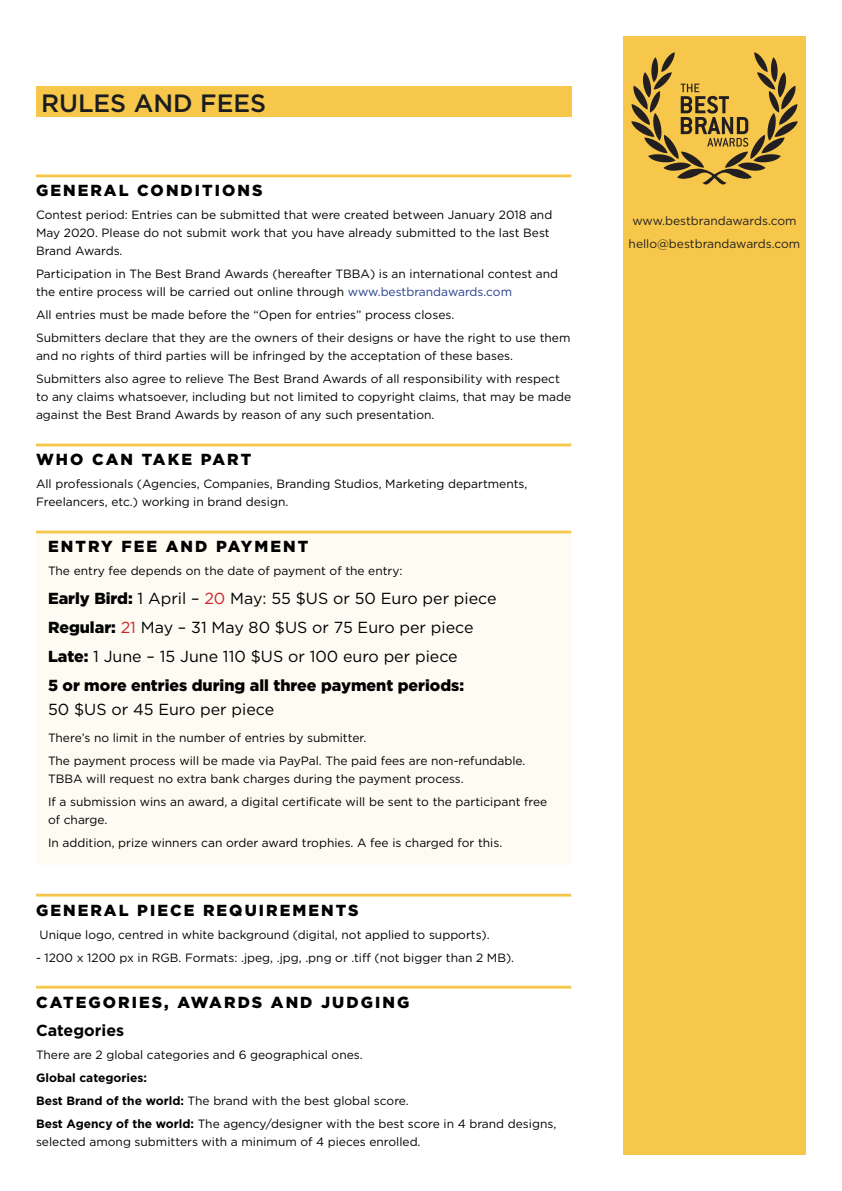
<style>
.page{position:relative;width:842px;height:1191px;background:#fff}
.page>*{position:absolute;margin:0;border:0;box-sizing:border-box;transform-origin:0 0}
.t1{font:500 25px "Gotham";color:#191d21}
.t2{font:16px/29px "Gotham";color:#000}
.t3{font:900 16px "Gotham";letter-spacing:.13em;color:#000}
.t4{font:700 16px "Gotham";color:#000}
.t5{font:12px/23px "Gotham";color:#000}
.t6{font:12px/23px "Gotham";color:#231f20;text-align:center}
.s1{color:#253f8e}
.s2{font-weight:900}
.s3{color:#d1232a}
.s4{font-weight:700}
</style>
<div class="page">
<div style="left:623px;top:36px;width:183px;height:1119px;background:#f6c74a"></div>
<div style="left:36px;top:532px;width:535px;height:332px;background:#fefbf2"></div>
<hr style="left:36px;top:174px;width:535px;height:3px;background:#f6c74a">
<hr style="left:36px;top:443px;width:535px;height:3px;background:#f6c74a">
<hr style="left:36px;top:530px;width:535px;height:3px;background:#f6c74a">
<hr style="left:36px;top:893px;width:535px;height:3px;background:#f6c74a">
<hr style="left:36px;top:985px;width:535px;height:3px;background:#f6c74a">
<svg style="left:631px;top:52px;width:167px;height:133px"></svg>
<div style="left:36px;top:86px;width:535px;height:31px;background:#f6c74a"></div>
<h1 class="t1" style="left:41px;top:89px;width:227px">RULES AND FEES</h1>
<h2 class="t3" style="left:36px;top:181px;width:228px">GENERAL CONDITIONS</h2>
<p class="t5" style="left:36px;top:206px;width:518px;line-height:18px">Contest period: Entries can be submitted that were created between January 2018 and<br>May 2020. Please do not submit work that you have already submitted to the last Best<br>Brand Awards.</p>
<p class="t5" style="left:36px;top:265px;width:524px;line-height:18px">Participation in The Best Brand Awards (hereafter TBBA) is an international contest and the entire process will be carried out online through <span class="s1">www.bestbrandawards.com</span></p>
<p class="t5" style="left:36px;top:303px;width:536px">All entries must be made before the “Open for entries” process closes.<br>Submitters declare that they are the owners of their designs or have the right to use them</p>
<p class="t5" style="left:36px;top:344px;width:525px">and no rights of third parties will be infringed by the acceptation of these bases.<br>Submitters also agree to relieve The Best Brand Awards of all responsibility with respect</p>
<p class="t5" style="left:36px;top:388px;width:537px;line-height:18px">to any claims whatsoever, including but not limited to copyright claims, that may be made against the Best Brand Awards by reason of any such presentation.</p>
<h2 class="t3" style="left:36px;top:450px;width:217px">WHO CAN TAKE PART</h2>
<p class="t5" style="left:36px;top:475px;width:493px;line-height:18px">All professionals (Agencies, Companies, Branding Studios, Marketing departments,<br>Freelancers, etc.) working in brand design.</p>
<h2 class="t3" style="left:48px;top:537px;width:262px">ENTRY FEE AND PAYMENT</h2>
<p class="t5" style="left:48px;top:559px;width:356px">The entry fee depends on the date of payment of the entry:</p>
<h2 class="t2" style="left:48px;top:584px;width:450px"><span class="s2">EARLY BIRD:</span> 1 April – <span class="s3">20</span> May: 55 $US or 50 Euro per piece <span class="s2">REGULAR:</span> <span class="s3">21</span> May – 31 May 80 $US or 75 Euro per piece <span class="s2">LATE:</span> 1 June – 15 June 110 $US or 100 euro per piece<br><span class="s2">5 OR MORE ENTRIES DURING ALL THREE PAYMENT PERIODS:</span></h2>
<h2 class="t2" style="left:48px;top:695px;width:228px">50 $US or 45 Euro per piece</h2>
<p class="t5" style="left:48px;top:725px;width:479px">There’s no limit in the number of entries by submitter.<br>The payment process will be made via PayPal. The paid fees are non-refundable.</p>
<p class="t5" style="left:48px;top:766px;width:501px">TBBA will request no extra bank charges during the payment process.<br>If a submission wins an award, a digital certificate will be sent to the participant free</p>
<p class="t5" style="left:48px;top:807px;width:456px">of charge.<br>In addition, prize winners can order award trophies. A fee is charged for this.</p>
<h2 class="t3" style="left:36px;top:900px;width:324px">GENERAL PIECE REQUIREMENTS</h2>
<p class="t5" style="left:40px;top:922px;width:452px">Unique logo, centred in white background (digital, not applied to supports).</p>
<p class="t5" style="left:36px;top:945px;width:480px">- 1200 x 1200 px in RGB. Formats: .jpeg, .jpg, .png or .tiff (not bigger than 2 MB).</p>
<h2 class="t3" style="left:36px;top:992px;width:373px">CATEGORIES, AWARDS AND JUDGING</h2>
<h2 class="t4" style="left:36px;top:1020px;width:90px">Categories</h2>
<p class="t5" style="left:36px;top:1042px;width:328px">There are 2 global categories and 6 geographical ones.</p>
<p class="t5" style="left:36px;top:1065px;width:522px"><span class="s4">Global categories:<br>Best Brand of the world:</span> The brand with the best global score.<br><span class="s4">Best Agency of the world:</span> The agency/designer with the best score in 4 brand designs,</p>
<p class="t5" style="left:36px;top:1129px;width:386px">selected among submitters with a minimum of 4 pieces enrolled.</p>
<p class="t6" style="left:629px;top:209px;width:173px">www.bestbrandawards.com hello@bestbrandawards.com</p>
</div>
